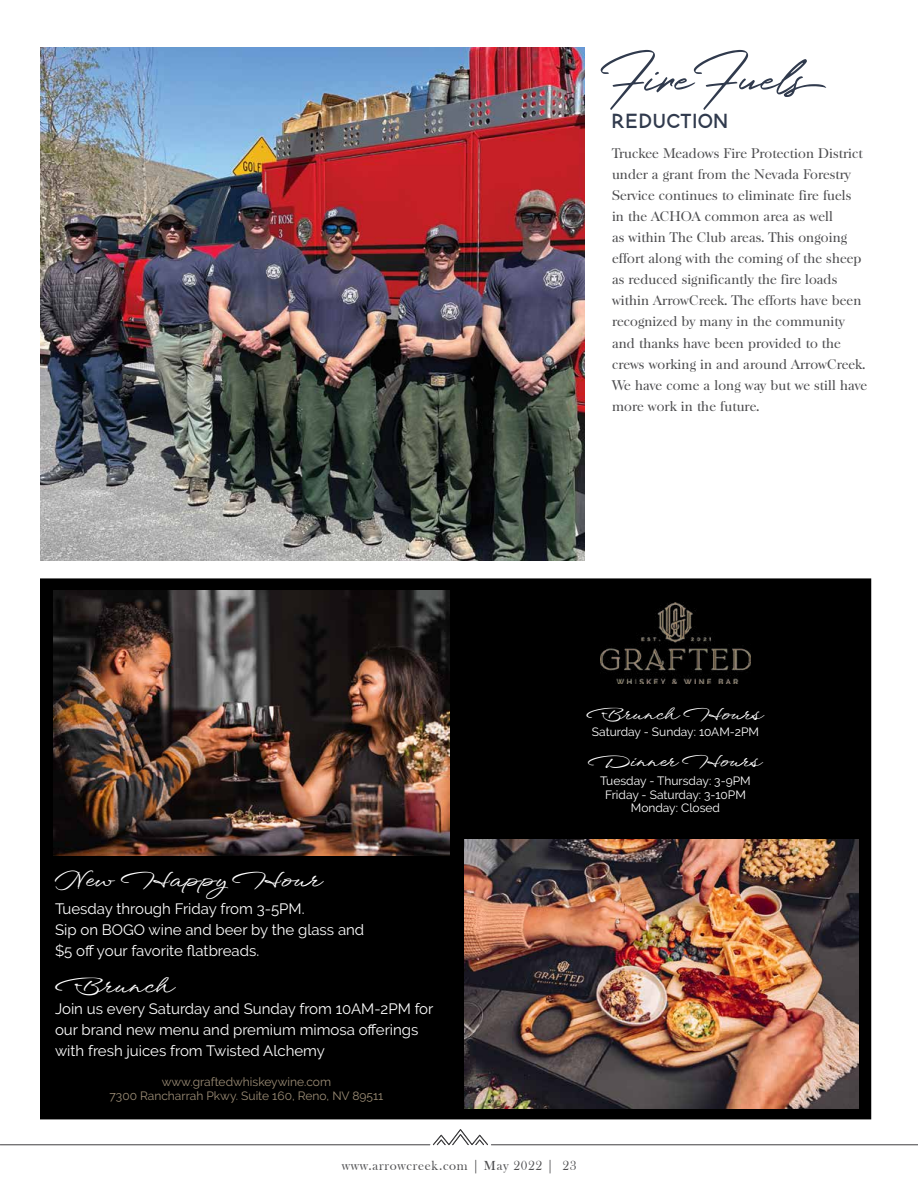
<style>
.page{position:relative;width:918px;height:1188px;background:#fff}
.page>*{position:absolute;margin:0;border:0;box-sizing:border-box;transform-origin:0 0}
.t1{font:60px "Holland";color:#303a4d}
.t2{font:36px "Blooming Elegant Sans";color:#303a4d}
.t3{font:500 27px "Wind Song";color:#fff}
.t4{font:500 21px "Wind Song";color:#fff}
.t5{font:15px/21px "Raleway";color:#fff}
.t6{font:13.5px/21px "Baskerville Serial";letter-spacing:.01em;color:#4d4d4f}
.t7{font:13.5px "Bask Old Face";letter-spacing:.05em;color:#4d4d4f}
.t8{font:12px/13.5px "Raleway";color:#fff;text-align:center}
.t9{font:12px/14.4px "Raleway";color:#9b8c75;text-align:center}
</style>
<div class="page">
<svg style="left:433px;top:1129px;width:55px;height:16px"></svg>
<hr style="left:491px;top:1144px;width:427px;height:1px;background:#414042">
<hr style="left:0;top:1144px;width:430px;height:1px;background:#414042">
<div style="left:40px;top:579px;width:831px;height:540px;background:#000"></div>
<img style="left:53px;top:590px;width:396px;height:266px">
<img style="left:465px;top:840px;width:393px;height:269px">
<img style="left:601px;top:602px;width:149px;height:82px">
<img style="left:40px;top:47px;width:545px;height:513px">
<h1 class="t1" style="left:600px;top:32px;width:238px">FireFuels</h1>
<h2 class="t2" style="left:612px;top:94px;width:118px">reduction</h2>
<p class="t6" style="left:612px;top:143px;width:257px">Truckee Meadows Fire Protection District under a grant from the Nevada Forestry Service continues to eliminate fire fuels<br>in the ACHOA common area as well<br>as within The Club areas. This ongoing effort along with the coming of the sheep as reduced significantly the fire loads within ArrowCreek. The efforts have been recognized by many in the community and thanks have been provided to the crews working in and around ArrowCreek.<br>We have come a long way but we still have more work in the future.</p>
<h3 class="t3" style="left:55px;top:861px;width:264px">New Happy Hour</h3>
<p class="t5" style="left:55px;top:898px;width:311px">Tuesday through Friday from 3-5PM.<br>Sip on BOGO wine and beer by the glass and $5 off your favorite flatbreads.</p>
<h3 class="t3" style="left:55px;top:967px;width:116px">Brunch</h3>
<p class="t5" style="left:55px;top:998px;width:380px">Join us every Saturday and Sunday from 10AM-2PM for our brand new menu and premium mimosa offerings with fresh juices from Twisted Alchemy</p>
<p class="t9" style="left:110px;top:1074px;width:275px">www.graftedwhiskeywine.com<br>7300 Rancharrah Pkwy. Suite 160, Reno, NV 89511</p>
<h3 class="t4" style="left:586px;top:700px;width:175px">Brunch Hours</h3>
<p class="t8" style="left:592px;top:725px;width:169px">Saturday - Sunday: 10AM-2PM</p>
<h3 class="t4" style="left:588px;top:747px;width:172px">Dinner Hours</h3>
<p class="t8" style="left:600px;top:774px;width:152px">Tuesday - Thursday: 3-9PM<br>Friday - Saturday: 3-10PM<br>Monday: Closed</p>
<p class="t7" style="left:342px;top:1158px;width:236px">www.arrowcreek.com | May 2022 | 23</p>
</div>
